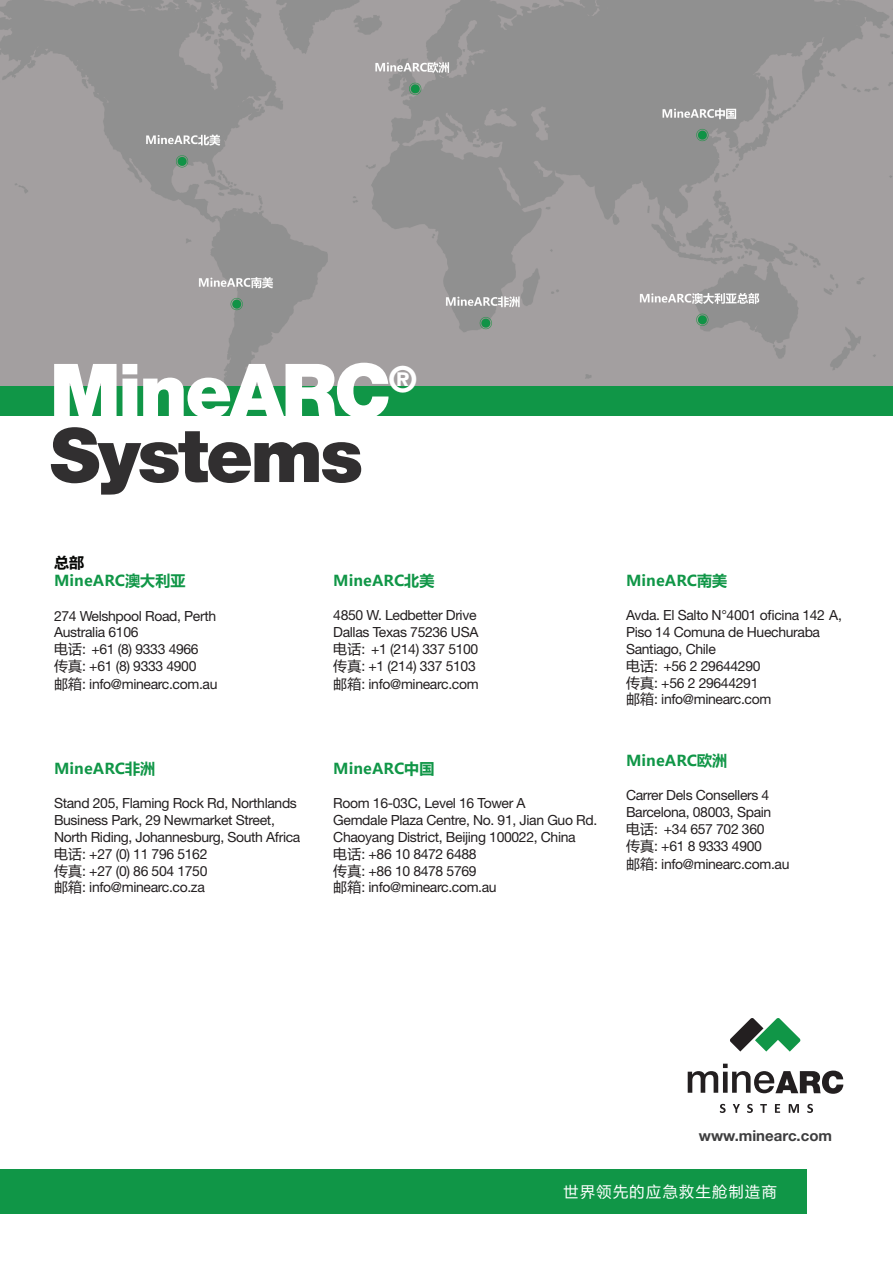
<style>
.page{position:relative;width:893px;height:1263px;background:#fff}
.page>*{position:absolute;margin:0;border:0;box-sizing:border-box;transform-origin:0 0}
.t1{font:900 75px/64.5px "Helvetica Neue LT Std";letter-spacing:-.035em;color:#fff}
.t2{font:700 15px "Microsoft Ya Hei";letter-spacing:.01em;color:#109647}
.t3{font:700 15px "Helvetica Neue LT Std";color:#3e3e3f}
.t4{font:15px "Microsoft Ya Hei";letter-spacing:.1em;color:#fff}
.t5{font:700 15px "Microsoft Ya Hei";color:#040503}
.t6{font:13.95px/16.8px "Helvetica Neue LT Std";letter-spacing:-.025em;color:#231f20}
.s1{color:#312f30}
.s2{font-family:"Microsoft Ya Hei"}
</style>
<div class="page">
<img style="left:0;top:0;width:893px;height:387px">
<div style="left:0;top:1169px;width:807px;height:44px;background:#109647"></div>
<svg style="left:688px;top:1064px;width:155px;height:30px"></svg>
<svg style="left:720px;top:1104px;width:6px;height:9px"></svg>
<svg style="left:733px;top:1104px;width:7px;height:9px"></svg>
<svg style="left:747px;top:1104px;width:6px;height:9px"></svg>
<svg style="left:760px;top:1104px;width:7px;height:9px"></svg>
<svg style="left:775px;top:1104px;width:5px;height:9px"></svg>
<svg style="left:789px;top:1104px;width:10px;height:9px"></svg>
<svg style="left:807px;top:1104px;width:6px;height:9px"></svg>
<svg style="left:730px;top:1018px;width:71px;height:33px"></svg>
<div style="left:0;top:387px;width:893px;height:29px;background:#109647"></div>
<h1 class="t1" style="left:50px;top:358px;width:369px">MineARC<sup>®<br></sup><span class="s1">Systems</span></h1>
<p class="t5" style="left:54px;top:552px;width:32px">总部</p>
<p class="t2" style="left:54px;top:570px;width:133px">MineARC澳大利亚</p>
<p class="t6" style="left:54px;top:607px;width:165px">274 Welshpool Road, Perth<br>Australia 6106<br><span class="s2">电话</span>: +61 (8) 9333 4966<br><span class="s2">传真</span>: +61 (8) 9333 4900<br><span class="s2">邮箱</span>: info@minearc.com.au</p>
<p class="t2" style="left:54px;top:758px;width:103px">MineARC非洲</p>
<p class="t6" style="left:54px;top:795px;width:248px">Stand 205, Flaming Rock Rd, Northlands<br>Business Park, 29 Newmarket Street,<br>North Riding, Johannesburg, South Africa<span class="s2">电话</span>: +27 (0) 11 796 5162<br><span class="s2">传真</span>: +27 (0) 86 504 1750<br><span class="s2">邮箱</span>: info@minearc.co.za</p>
<p class="t2" style="left:333px;top:570px;width:103px">MineARC北美</p>
<p class="t6" style="left:333px;top:607px;width:147px">4850 W. Ledbetter Drive<br>Dallas Texas 75236 USA<span class="s2">电话</span>: +1 (214) 337 5100<span class="s2">传真</span>: +1 (214) 337 5103<span class="s2">邮箱</span>: info@minearc.com</p>
<p class="t2" style="left:333px;top:758px;width:103px">MineARC中国</p>
<p class="t6" style="left:333px;top:795px;width:266px">Room 16-03C, Level 16 Tower A<br>Gemdale Plaza Centre, No. 91, Jian Guo Rd.<br>Chaoyang District, Beijing 100022, China<br><span class="s2">电话</span>: +86 10 8472 6488<br><span class="s2">传真</span>: +86 10 8478 5769<br><span class="s2">邮箱</span>: info@minearc.com.au</p>
<p class="t2" style="left:626px;top:570px;width:103px">MineARC南美</p>
<p class="t6" style="left:626px;top:607px;width:217px">Avda. El Salto N°4001 oficina 142 A,<br>Piso 14 Comuna de Huechuraba<br>Santiago, Chile<br><span class="s2">电话</span>: +56 2 29644290<br><span class="s2">传真</span>: +56 2 29644291<br><span class="s2">邮箱</span>: info@minearc.com</p>
<p class="t2" style="left:626px;top:750px;width:103px">MineARC欧洲</p>
<p class="t6" style="left:626px;top:787px;width:165px">Carrer Dels Consellers 4<br>Barcelona, 08003, Spain<br><span class="s2">电话</span>: +34 657 702 360<br><span class="s2">传真</span>: +61 8 9333 4900<br><span class="s2">邮箱</span>: info@minearc.com.au</p>
<p class="t3" style="left:699px;top:1127px;width:135px">www.minearc.com</p>
<p class="t4" style="left:564px;top:1181px;width:214px">世界领先的应急救生舱制造商</p>
</div>
